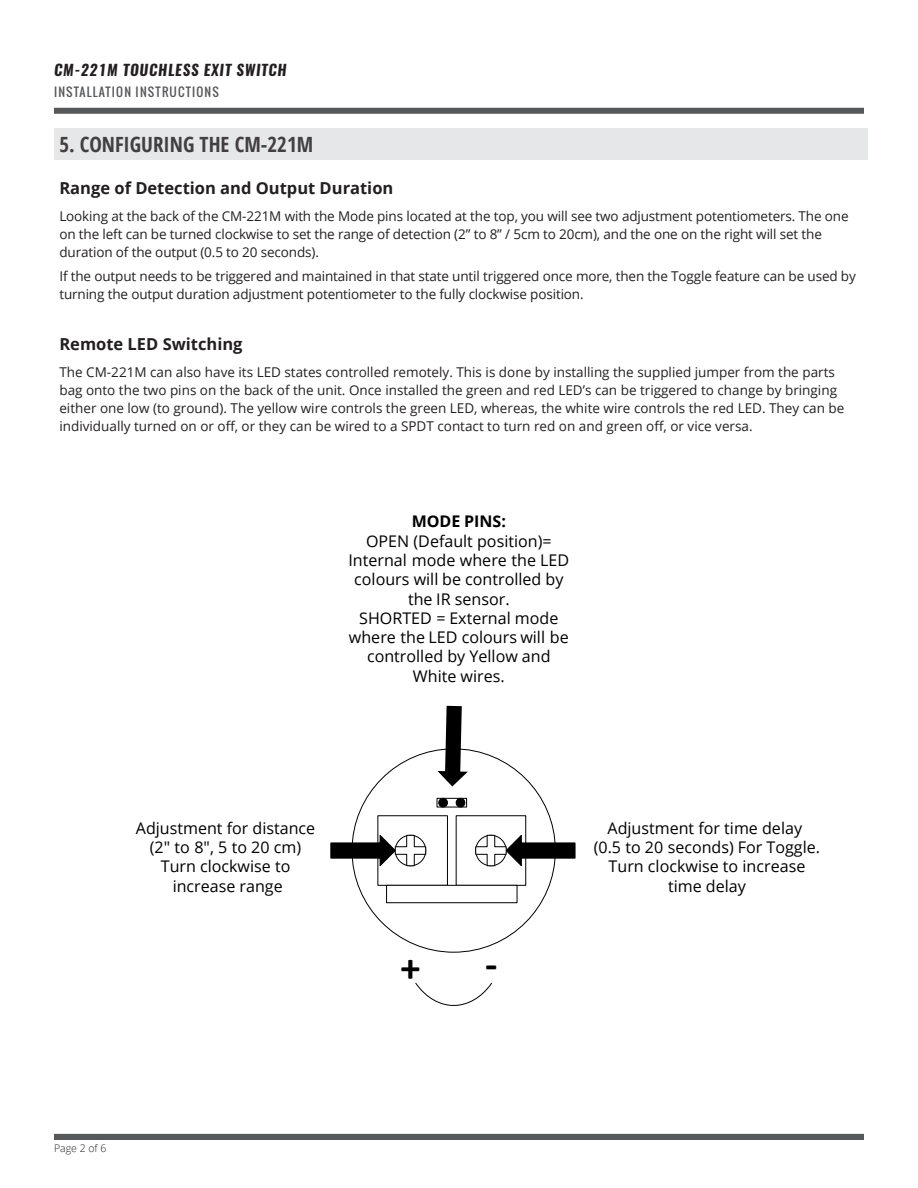
<style>
.page{position:relative;width:918px;height:1188px;background:#fff}
.page>*{position:absolute;margin:0;border:0;box-sizing:border-box;transform-origin:0 0}
.t1{font:700 40.2px "Calibri";color:#000}
._2018_-_H1_-Title_Al{font:700 condensed 21px "Open Sans";color:#413f41}
._2018_-_H1_-Sub_Titl{font:700 16.5px "Open Sans";color:#231f20}
._2018_-_Body_Text{font:700 16.5px "Open Sans";color:#231f20}
.t2{font:16.05px/19.4px "Open Sans";color:#000;text-align:center}
.t3{font:italic 700 15px "Oswald";letter-spacing:.05em;color:#231f20}
._2018_-_Body_Text-2{font:13.5px/18px "Open Sans";letter-spacing:-.01em;color:#231f20}
.t4{font:12px "Oswald";letter-spacing:.1em;color:#57585a}
.t5{font:300 10.5px "Open Sans";color:#231f20}
.s1{font-weight:700}
</style>
<div class="page">
<div style="left:54px;top:1134px;width:810px;height:6px;background:#57585a"></div>
<div style="left:54px;top:108px;width:810px;height:6px;background:#57585a"></div>
<div style="left:386px;top:885px;width:131px;height:18px;border:1px solid #000"></div>
<div style="left:437px;top:798px;width:30px;height:9px;border:1px solid #000"></div>
<div style="left:456px;top:798px;width:9px;height:9px;background:#000;border-radius:50%"></div>
<div style="left:456px;top:798px;width:9px;height:9px;border:1px solid #000;border-radius:50%"></div>
<div style="left:439px;top:798px;width:8px;height:9px;background:#000;border-radius:50%"></div>
<div style="left:439px;top:798px;width:9px;height:9px;border:1px solid #000;border-radius:50%"></div>
<svg style="left:438px;top:706px;width:30px;height:81px"></svg>
<svg style="left:475px;top:835px;width:100px;height:31px"></svg>
<svg style="left:331px;top:835px;width:95px;height:31px"></svg>
<svg style="left:415px;top:982px;width:77px;height:24px"></svg>
<div style="left:54px;top:128px;width:813px;height:32px;background:#e6e7e9"></div>
<p class="t3" style="left:54px;top:60px;width:234px">CM-221M TOUCHLESS EXIT SWITCH</p>
<p class="t4" style="left:54px;top:83px;width:167px">INSTALLATION INSTRUCTIONS</p>
<p class="_2018_-_H1_-Title_Al" style="left:59px;top:129px;width:255px">5. CONFIGURING THE CM-221M</p>
<p class="_2018_-_H1_-Sub_Titl" style="left:59px;top:176px;width:336px">Range of Detection and Output Duration</p>
<p class="_2018_-_Body_Text-2" style="left:59px;top:206px;width:791px">Looking at the back of the CM-221M with the Mode pins located at the top, you will see two adjustment potentiometers. The one on the left can be turned clockwise to set the range of detection (2” to 8” / 5cm to 20cm), and the one on the right will set the duration of the output (0.5 to 20 seconds).</p>
<p class="_2018_-_Body_Text-2" style="left:59px;top:266px;width:798px">If the output needs to be triggered and maintained in that state until triggered once more, then the Toggle feature can be used by turning the output duration adjustment potentiometer to the fully clockwise position.</p>
<p class="_2018_-_Body_Text" style="left:59px;top:332px;width:185px">Remote LED Switching</p>
<p class="_2018_-_Body_Text-2" style="left:59px;top:362px;width:786px">The CM-221M can also have its LED states controlled remotely. This is done by installing the supplied jumper from the parts bag onto the two pins on the back of the unit. Once installed the green and red LED’s can be triggered to change by bringing either one low (to ground). The yellow wire controls the green LED, whereas, the white wire controls the red LED. They can be individually turned on or off, or they can be wired to a SPDT contact to turn red on and green off, or vice versa.</p>
<p class="t2" style="left:348px;top:512px;width:222px"><span class="s1">MODE PINS:<br></span>OPEN (Default position)=<br>Internal mode where the LED colours will be controlled by the IR sensor.<br>SHORTED = External mode where the LED colours will be controlled by Yellow and<br>White wires.</p>
<p class="t2" style="left:136px;top:818px;width:181px">Adjustment for distance (2" to 8", 5 to 20 cm)<br>Turn clockwise to increase range</p>
<p class="t1" style="left:421px;top:999px;width:22px;rotate:-180deg">+</p>
<p class="t1" style="left:497px;top:999px;width:14px;rotate:-180deg">-</p>
<p class="t2" style="left:594px;top:818px;width:228px">Adjustment for time delay<br>(0.5 to 20 seconds) For Toggle.<br>Turn clockwise to increase time delay</p>
<p class="t5" style="left:54px;top:1141px;width:54px">Page 2 of 6</p>
</div>
